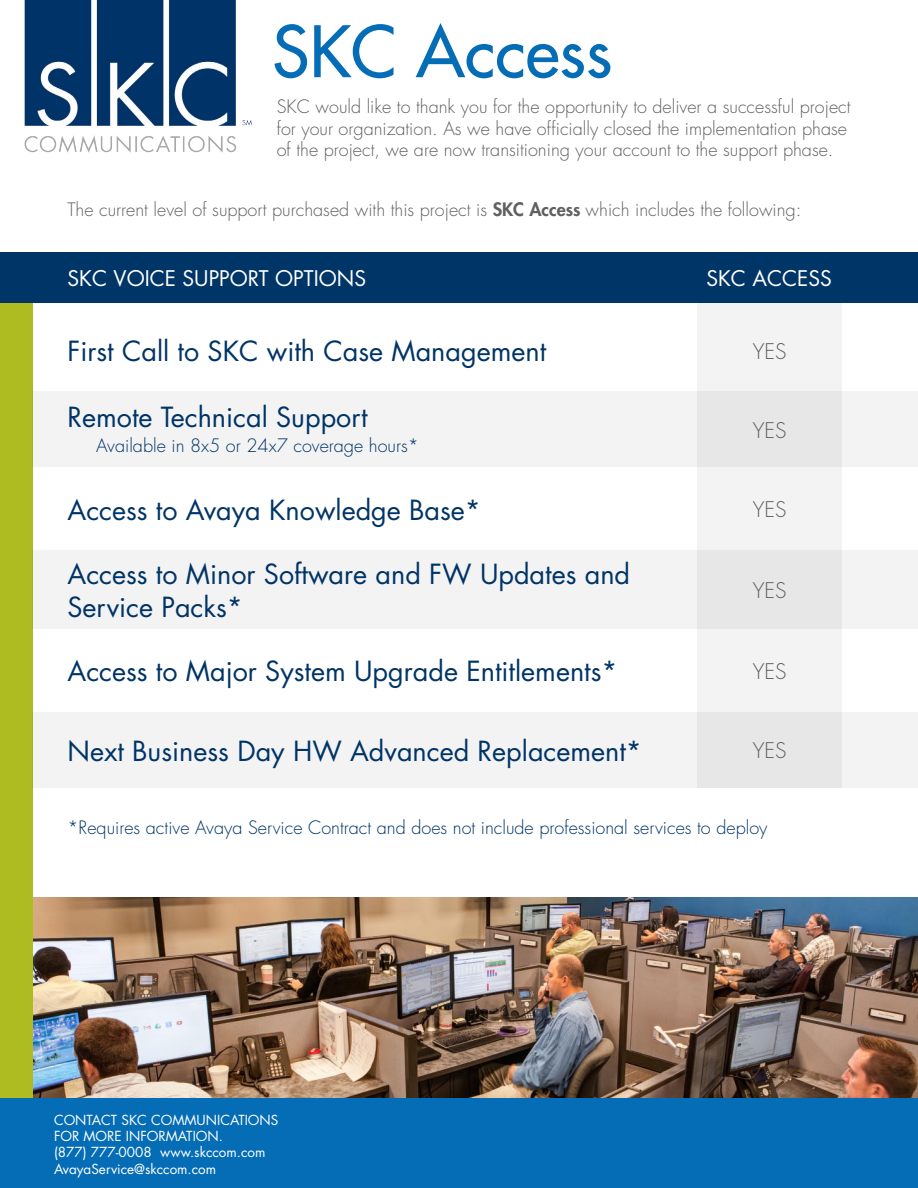
<style>
.page{position:relative;width:918px;height:1188px;background:#fff}
.page>*{position:absolute;margin:0;border:0;box-sizing:border-box;transform-origin:0 0}
.t1{font:500 69px "Futura Std";color:#056db6}
.t2{font:27px/32.4px "Futura Std";color:#003467}
.t3{font:21px "Futura Std";color:#fffffe}
.t4{font:300 21px "Futura Std";color:#5f6062}
.t5{font:300 18px/21.6px "Futura Std";color:#5f6062}
.t6{font:300 18px "Futura Std";color:#003467}
.t7{font:13.5px/16.2px "Futura Std";color:#fff}
.s1{font-weight:800}
</style>
<div class="page">
<img style="left:32px;top:897px;width:886px;height:201px">
<div style="left:0;top:302px;width:32px;height:886px;background:#aebb21"></div>
<img style="left:24px;top:0;width:228px;height:153px">
<div style="left:0;top:252px;width:918px;height:50px;background:#003568"></div>
<div style="left:697px;top:302px;width:145px;height:486px;background:#f3f3f3"></div>
<div style="left:0;top:1098px;width:918px;height:90px;background:#056db6"></div>
<div style="left:32px;top:391px;width:886px;height:76px;background:#f3f3f3"></div>
<div style="left:32px;top:712px;width:886px;height:76px;background:#f3f3f3"></div>
<div style="left:32px;top:550px;width:886px;height:79px;background:#f3f3f3"></div>
<h1 class="t1" style="left:272px;top:9px;width:342px">SKC Access</h1>
<p class="t5" style="left:277px;top:96px;width:575px">SKC would like to thank you for the opportunity to deliver a successful project for your organization. As we have officially closed the implementation phase of the project, we are now transitioning your account to the support phase.</p>
<p class="t5" style="left:68px;top:199px;width:735px">The current level of support purchased with this project is <span class="s1">SKC Access</span> which includes the following:</p>
<p class="t3" style="left:68px;top:264px;width:300px">SKC VOICE SUPPORT OPTIONS</p>
<p class="t3" style="left:706px;top:265px;width:127px">SKC ACCESS</p>
<h2 class="t2" style="left:68px;top:335px;width:480px">First Call to SKC with Case Management</h2>
<p class="t4" style="left:753px;top:338px;width:35px">YES</p>
<h2 class="t2" style="left:68px;top:402px;width:301px">Remote Technical Support</h2>
<p class="t6" style="left:96px;top:435px;width:324px">Available in 8x5 or 24x7 coverage hours*</p>
<p class="t4" style="left:753px;top:418px;width:35px">YES</p>
<h2 class="t2" style="left:68px;top:494px;width:415px">Access to Avaya Knowledge Base*</h2>
<p class="t4" style="left:753px;top:497px;width:35px">YES</p>
<h2 class="t2" style="left:68px;top:559px;width:564px">Access to Minor Software and FW Updates and<br>Service Packs*</h2>
<p class="t4" style="left:753px;top:578px;width:35px">YES</p>
<h2 class="t2" style="left:68px;top:656px;width:552px">Access to Major System Upgrade Entitlements*</h2>
<p class="t4" style="left:753px;top:659px;width:35px">YES</p>
<h2 class="t2" style="left:68px;top:735px;width:576px">Next Business Day HW Advanced Replacement*</h2>
<p class="t4" style="left:753px;top:738px;width:35px">YES</p>
<p class="t6" style="left:68px;top:816px;width:701px">*Requires active Avaya Service Contract and does not include professional services to deploy</p>
<p class="t7" style="left:54px;top:1112px;width:226px">CONTACT SKC COMMUNICATIONS<br>FOR MORE INFORMATION.<br>(877) 777-0008 www.skccom.com<br>AvayaService@skccom.com</p>
</div>
